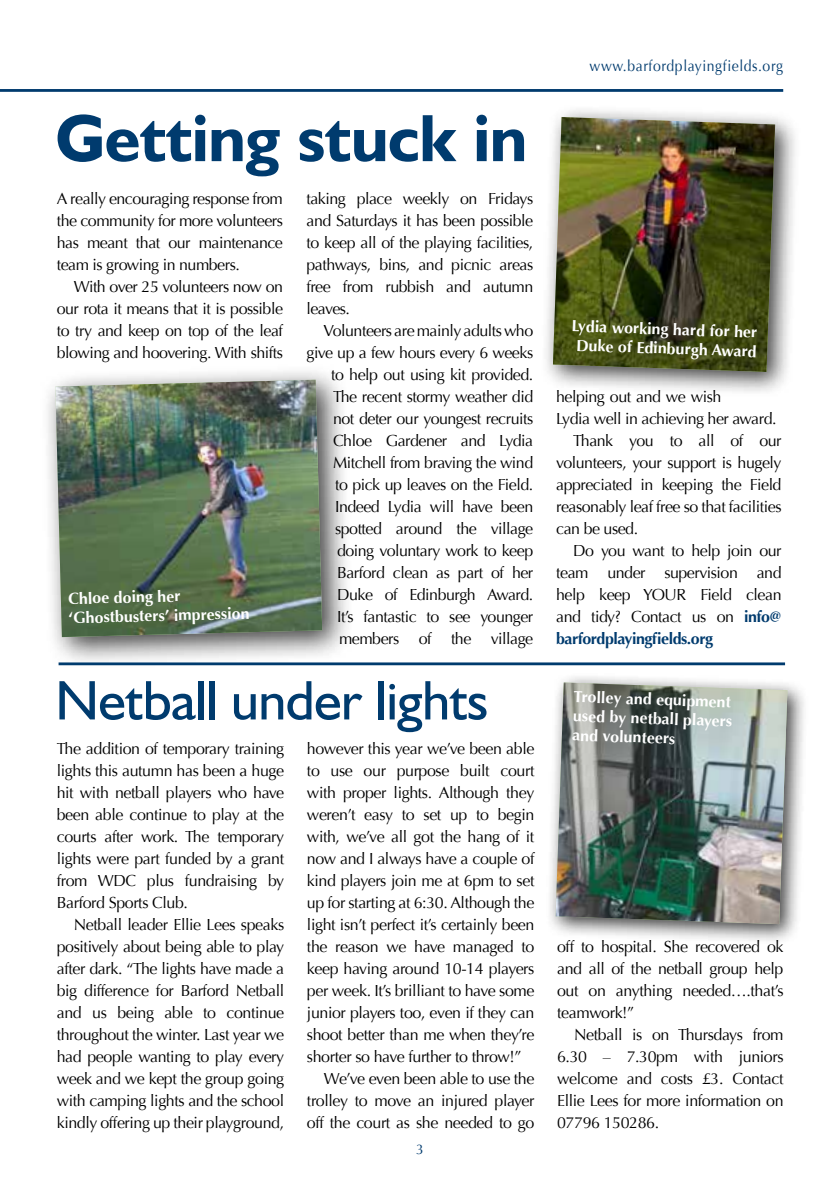
<style>
.page{position:relative;width:840px;height:1191px;background:#fff}
.page>*{position:absolute;margin:0;border:0;box-sizing:border-box;transform-origin:0 0}
.t1{font:700 67.2px "Humanist 521 BT";letter-spacing:-.01em;color:#003b6e}
.t2{font:56px "Humanist 521 BT";letter-spacing:-.01em;color:#003b6e}
.t3{font:16px/22px "Optima";letter-spacing:-.03em;color:#000;text-align:justify}
.t4{font:700 16px/19.2px "Optima";color:#fff;text-align:center}
.t5{font:700 16px "Optima";letter-spacing:-.03em;color:#003b6e}
.t6{font:15.4px "Optima";letter-spacing:.04em;color:#003b6e;scale:.91 1}
.t7{font:14px "Optima";color:#003b6e}
.s1{font-weight:700;color:#003b6e}
</style>
<div class="page">
<hr style="left:0;top:89px;width:782px;height:3px;background:#003b6e">
<div style="left:40px;top:364px;width:313px;height:304px;background:#000;opacity:.75"></div>
<img style="left:55px;top:380px;width:267px;height:257px">
<div style="left:544px;top:672px;width:264px;height:273px;background:#000;opacity:.75"></div>
<img style="left:555px;top:682px;width:232px;height:242px">
<hr style="left:59px;top:662px;width:725px;height:3px;background:#003b6e">
<div style="left:540px;top:105px;width:260px;height:293px;background:#000;opacity:.75"></div>
<img style="left:552px;top:117px;width:222px;height:255px">
<h1 class="t1" style="left:55px;top:96px;width:473px">Getting stuck in</h1>
<p class="t3" style="left:57px;top:188px;width:227px">A really encouraging response from the community for more volunteers has meant that our maintenance team is growing in numbers.</p>
<p class="t3" style="left:57px;top:276px;width:228px;text-indent:17px">With over 25 volunteers now on our rota it means that it is possible to try and keep on top of the leaf blowing and hoovering. With shifts</p>
<p class="t4" style="left:68px;top:589px;width:182px;text-align:left;rotate:-1deg">Chloe doing her ‘Ghostbusters’ impression</p>
<p class="t3" style="left:306px;top:188px;width:228px">taking place weekly on Fridays and Saturdays it has been possible to keep all of the playing facilities, pathways, bins, and picnic areas free from rubbish and autumn leaves.</p>
<p class="t3" style="left:306px;top:320px;width:228px;text-align:right">Volunteers are mainly adults who give up a few hours every 6 weeks to help out using kit provided.<br>The recent stormy weather did<br>not deter our youngest recruits<br>Chloe Gardener and Lydia<br>Mitchell from braving the wind<br>to pick up leaves on the Field.<br>Indeed Lydia will have been spotted around the village doing voluntary work to keep<br>Barford clean as part of her<br>Duke of Edinburgh Award.<br>It’s fantastic to see younger members of the village</p>
<h2 class="t2" style="left:55px;top:666px;width:434px">Netball under lights</h2>
<p class="t3" style="left:57px;top:738px;width:229px">The addition of temporary training lights this autumn has been a huge hit with netball players who have been able continue to play at the courts after work. The temporary lights were part funded by a grant from WDC plus fundraising by Barford Sports Club.</p>
<p class="t3" style="left:57px;top:914px;width:229px;text-indent:17px">Netball leader Ellie Lees speaks positively about being able to play after dark. “The lights have made a big difference for Barford Netball and us being able to continue throughout the winter. Last year we had people wanting to play every week and we kept the group going with camping lights and the school kindly offering up their playground,</p>
<p class="t3" style="left:307px;top:738px;width:229px">however this year we’ve been able</p>
<p class="t3" style="left:307px;top:760px;width:229px">to use our purpose built court</p>
<p class="t3" style="left:307px;top:782px;width:229px">with proper lights. Although they</p>
<p class="t3" style="left:307px;top:804px;width:229px">weren’t easy to set up to begin</p>
<p class="t3" style="left:307px;top:826px;width:229px">with, we’ve all got the hang of it</p>
<p class="t3" style="left:307px;top:848px;width:229px">now and I always have a couple of</p>
<p class="t3" style="left:307px;top:870px;width:229px">kind players join me at 6pm to set</p>
<p class="t3" style="left:307px;top:892px;width:229px">up for starting at 6:30. Although the</p>
<p class="t3" style="left:307px;top:914px;width:229px">light isn’t perfect it’s certainly been</p>
<p class="t3" style="left:307px;top:936px;width:229px">the reason we have managed to</p>
<p class="t3" style="left:307px;top:958px;width:229px">keep having around 10-14 players</p>
<p class="t3" style="left:307px;top:980px;width:229px">per week. It’s brilliant to have some</p>
<p class="t3" style="left:307px;top:1002px;width:229px">junior players too, even if they can</p>
<p class="t3" style="left:307px;top:1024px;width:229px">shoot better than me when they’re</p>
<p class="t3" style="left:307px;top:1046px;width:216px">shorter so have further to throw!”</p>
<p class="t3" style="left:324px;top:1068px;width:212px">We’ve even been able to use the</p>
<p class="t3" style="left:307px;top:1090px;width:229px">trolley to move an injured player</p>
<p class="t3" style="left:307px;top:1112px;width:229px">off the court as she needed to go</p>
<p class="t7" style="left:416px;top:1141px;width:9px">3</p>
<p class="t6" style="left:589px;top:57px;width:214px">www.barfordplayingfields.org</p>
<p class="t4" style="left:571px;top:316px;width:187px;rotate:2deg">Lydia working hard for her<br>Duke of Edinburgh Award</p>
<p class="t3" style="left:556px;top:386px;width:167px">helping out and we wish</p>
<p class="t3" style="left:556px;top:408px;width:222px">Lydia well in achieving her award.</p>
<p class="t3" style="left:573px;top:430px;width:210px">Thank you to all of our</p>
<p class="t3" style="left:556px;top:452px;width:227px">volunteers, your support is hugely</p>
<p class="t3" style="left:556px;top:474px;width:227px">appreciated in keeping the Field</p>
<p class="t3" style="left:556px;top:496px;width:227px">reasonably leaf free so that facilities</p>
<p class="t3" style="left:556px;top:518px;width:83px">can be used.</p>
<p class="t3" style="left:573px;top:540px;width:210px">Do you want to help join our</p>
<p class="t3" style="left:556px;top:562px;width:227px">team under supervision and</p>
<p class="t3" style="left:556px;top:584px;width:227px">help keep YOUR Field clean</p>
<p class="t3" style="left:556px;top:606px;width:227px">and tidy? Contact us on <span class="s1">info@</span></p>
<p class="t5" style="left:556px;top:629px;width:158px">barfordplayingfields.org</p>
<p class="t4" style="left:573px;top:687px;width:161px;text-align:justify;rotate:2deg">Trolley and equipment used by netball players and volunteers</p>
<p class="t3" style="left:557px;top:936px;width:228px">off to hospital. She recovered ok and all of the netball group help out on anything needed….that’s teamwork!”</p>
<p class="t3" style="left:557px;top:1024px;width:228px;text-indent:17px">Netball is on Thursdays from 6.30 – 7.30pm with juniors welcome and costs £3. Contact Ellie Lees for more information on 07796 150286.</p>
</div>
